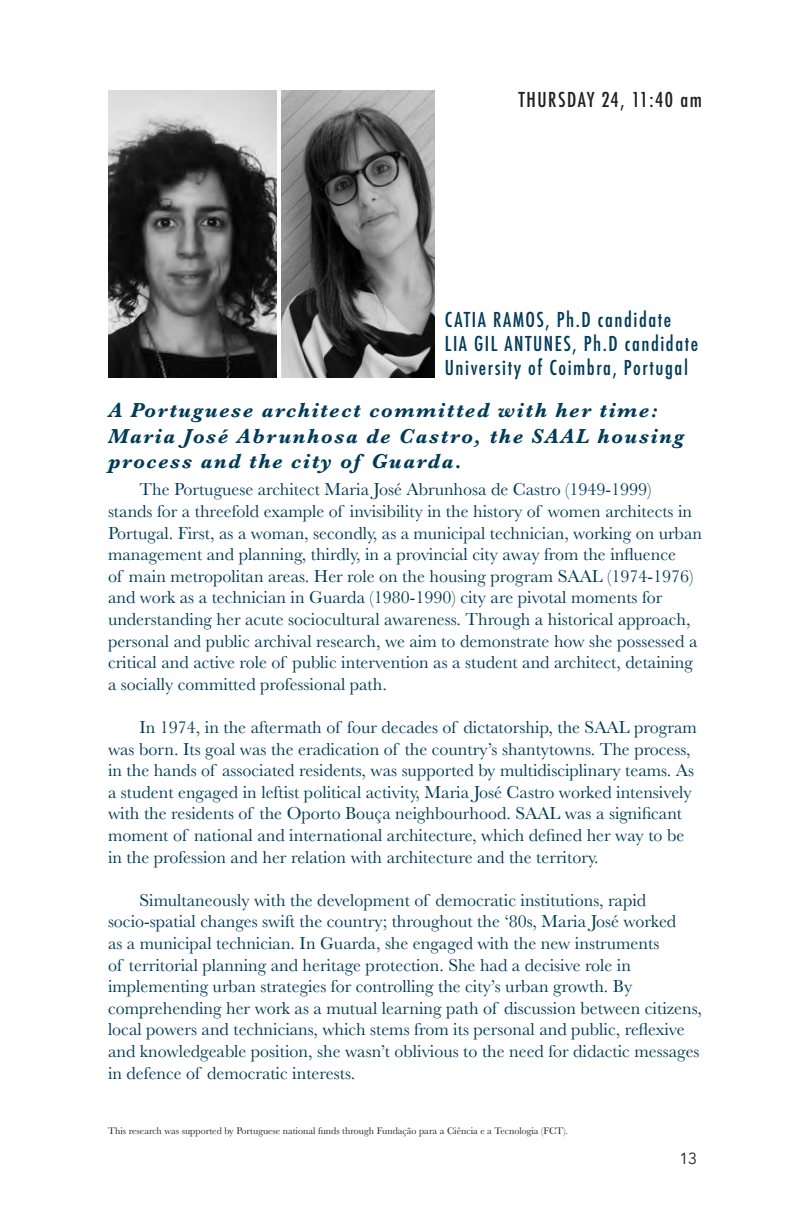
<style>
.page{position:relative;width:792px;height:1224px;background:#fff}
.page>*{position:absolute;margin:0;border:0;box-sizing:border-box;transform-origin:0 0}
.t1{font:italic 700 21px/25.2px "Baskerville";letter-spacing:.075em;color:#003b57}
.t2{font:500 condensed 20px "Futura";letter-spacing:.075em;color:#003b57}
.t3{font:500 condensed 20px "Futura";letter-spacing:.075em;color:#231f20}
.t4{font:18px/21.6px "Baskerville";color:#003b57}
.t5{font:16px "Avenir";color:#231f20}
.t6{font:10px "Baskerville";color:#231f20}
</style>
<div class="page">
<img style="left:282px;top:91px;width:153px;height:287px">
<img style="left:108px;top:91px;width:169px;height:287px">
<p class="t3" style="left:519px;top:86px;width:185px">THURSDAY 24, 11:40 am</p>
<p class="t2" style="left:445px;top:307px;width:228px">CATIA RAMOS, Ph.D candidate</p>
<p class="t2" style="left:445px;top:331px;width:255px">LIA GIL ANTUNES, Ph.D candidate</p>
<p class="t2" style="left:445px;top:355px;width:245px">University of Coimbra, Portugal</p>
<p class="t1" style="left:108px;top:398px;width:578px">A Portuguese architect committed with her time:<br>Maria José Abrunhosa de Castro, the SAAL housing process and the city of Guarda.</p>
<p class="t4" style="left:108px;top:479px;width:596px;text-indent:32px">The Portuguese architect Maria José Abrunhosa de Castro (1949-1999)<br>stands for a threefold example of invisibility in the history of women architects in Portugal. First, as a woman, secondly, as a municipal technician, working on urban management and planning, thirdly, in a provincial city away from the influence<br>of main metropolitan areas. Her role on the housing program SAAL (1974-1976) and work as a technician in Guarda (1980-1990) city are pivotal moments for understanding her acute sociocultural awareness. Through a historical approach, personal and public archival research, we aim to demonstrate how she possessed a critical and active role of public intervention as a student and architect, detaining a socially committed professional path.</p>
<p class="t4" style="left:108px;top:717px;width:590px;text-indent:32px">In 1974, in the aftermath of four decades of dictatorship, the SAAL program was born. Its goal was the eradication of the country’s shantytowns. The process, in the hands of associated residents, was supported by multidisciplinary teams. As a student engaged in leftist political activity, Maria José Castro worked intensively with the residents of the Oporto Bouça neighbourhood. SAAL was a significant moment of national and international architecture, which defined her way to be in the profession and her relation with architecture and the territory.</p>
<p class="t4" style="left:108px;top:889px;width:595px;text-indent:32px">Simultaneously with the development of democratic institutions, rapid socio-spatial changes swift the country; throughout the ‘80s, Maria José worked<br>as a municipal technician. In Guarda, she engaged with the new instruments<br>of territorial planning and heritage protection. She had a decisive role in implementing urban strategies for controlling the city’s urban growth. By comprehending her work as a mutual learning path of discussion between citizens, local powers and technicians, which stems from its personal and public, reflexive and knowledgeable position, she wasn’t oblivious to the need for didactic messages in defence of democratic interests.</p>
<p class="t6" style="left:108px;top:1124px;width:462px">This research was supported by Portuguese national funds through Fundação para a Ciência e a Tecnologia (FCT).</p>
<p class="t5" style="left:679px;top:1149px;width:19px">13</p>
</div>
